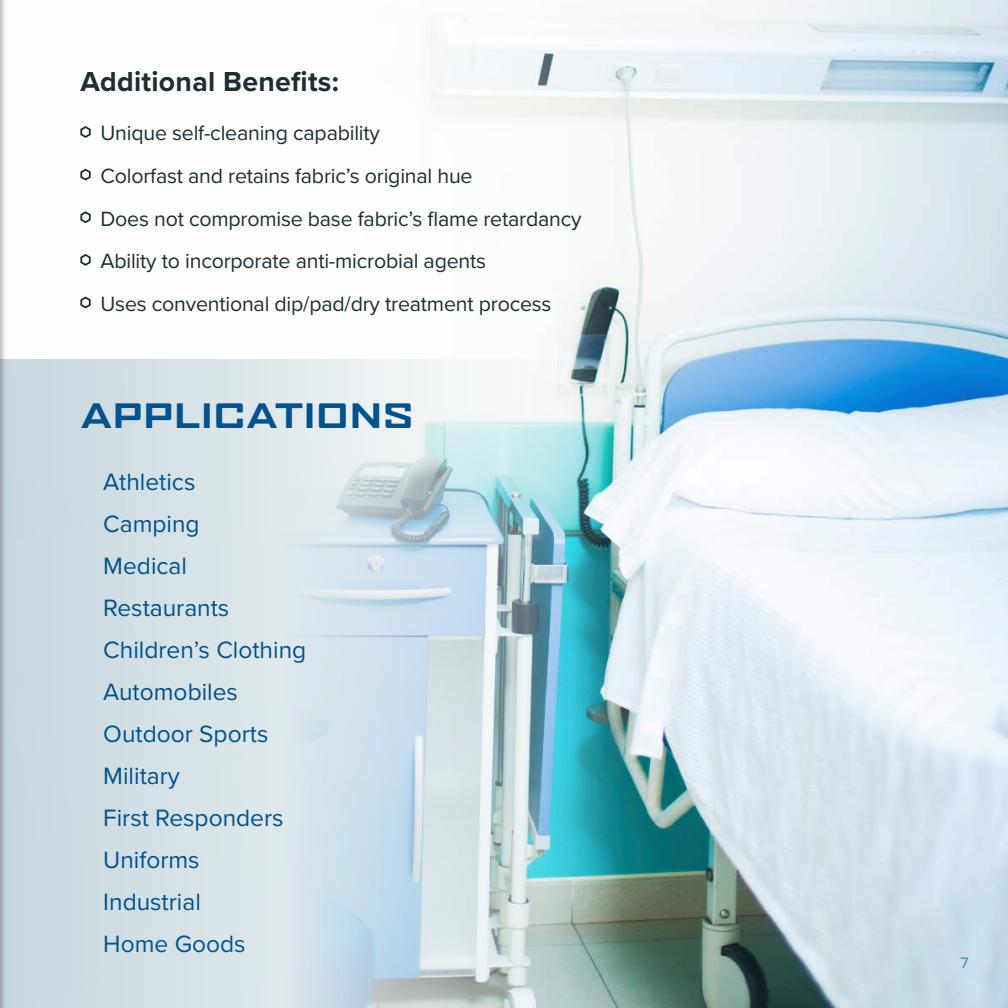
<style>
.page{position:relative;width:1008px;height:1008px;background:#fff}
.page>*{position:absolute;margin:0;border:0;box-sizing:border-box;transform-origin:0 0}
.t1{font:700 expanded 32.2px "Agency FB";color:#00538f}
.t2{font:700 28.53px "Proxima Nova";letter-spacing:.01em;color:#1c2e33}
.t3{font:24.5px/42px "Proxima Nova";color:#00538f}
.t4{font:21.35px/42.7px "Proxima Nova";letter-spacing:-.01em;color:#1c2e33}
.t5{font:500 15.75px "Proxima Nova";color:#00427f}
</style>
<div class="page">
<img style="left:431px;top:0;width:577px;height:1008px">
<svg style="left:7px;top:359px;width:620px;height:649px;background:#c5dbe1"></svg>
<div style="left:0;top:0;width:7px;height:1008px;background:#221f1f;opacity:.35"></div>
<svg style="left:80px;top:126px;width:11px;height:12px"></svg>
<svg style="left:80px;top:168px;width:11px;height:13px"></svg>
<svg style="left:80px;top:211px;width:11px;height:13px"></svg>
<svg style="left:80px;top:254px;width:11px;height:12px"></svg>
<svg style="left:80px;top:296px;width:11px;height:13px"></svg>
<h2 class="t2" style="left:80px;top:70px;width:260px">Additional Benefits:</h2>
<p class="t4" style="left:101px;top:113px;width:483px">Unique self-cleaning capability<br>Colorfast and retains fabric’s original hue<br>Does not compromise base fabric’s flame retardancy Ability to incorporate anti-microbial agents<br>Uses conventional dip/pad/dry treatment process</p>
<h1 class="t1" style="left:80px;top:398px;width:335px">APPLICATIONS</h1>
<p class="t3" style="left:103px;top:462px;width:204px">Athletics<br>Camping<br>Medical<br>Restaurants<br>Children’s Clothing<br>Automobiles<br>Outdoor Sports<br>Military<br>First Responders<br>Uniforms<br>Industrial<br>Home Goods</p>
<p class="t5" style="left:960px;top:957px;width:10px">7</p>
</div>
